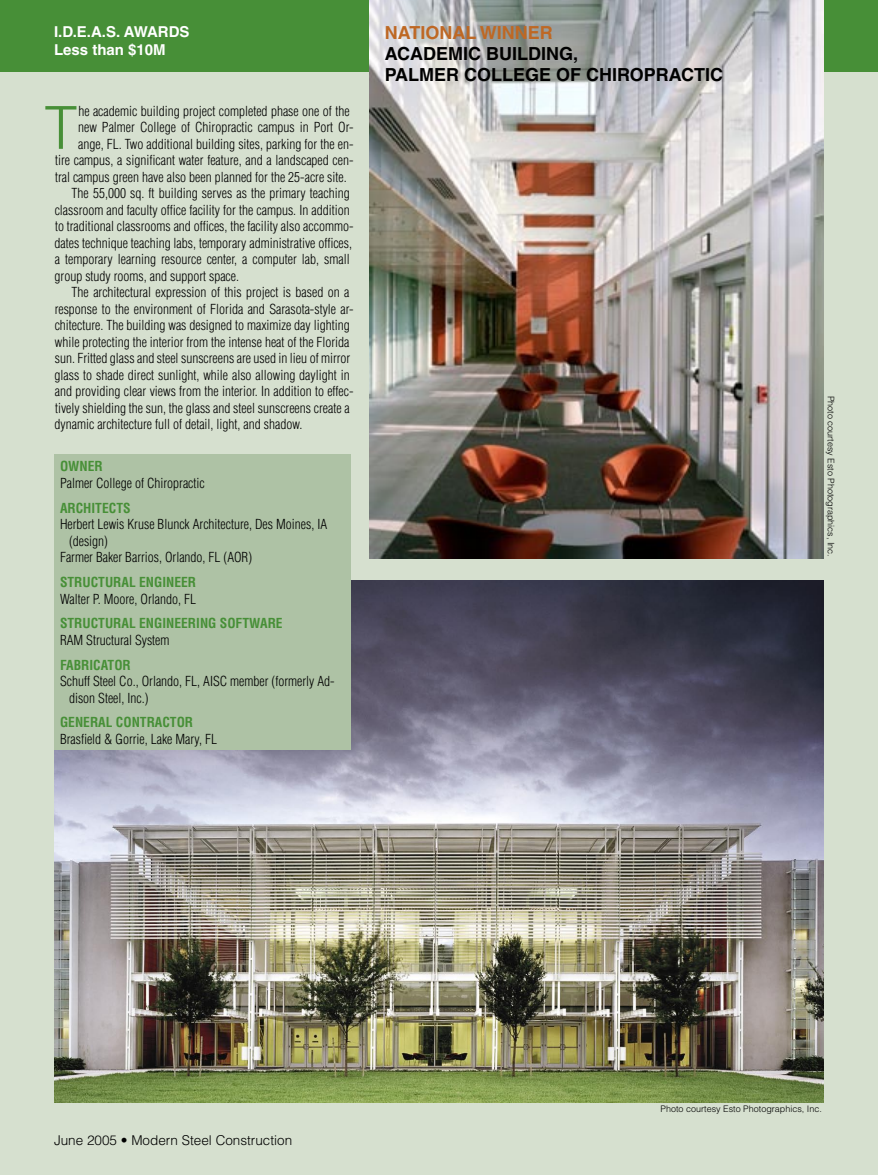
<style>
.page{position:relative;width:878px;height:1175px;background:#fff}
.page>*{position:absolute;margin:0;border:0;box-sizing:border-box;transform-origin:0 0}
.t1{font:300 59.4px "Helvetica";color:#478f37}
.t2{font:700 18px/21px "Helvetica";color:#000}
.t3{font:700 18px "Helvetica";color:#be6824}
.t4{font:700 15px/18px "Helvetica";color:#fff}
.t5{font:300 condensed 13.5px/16.5px "Helvetica";color:#000}
.t6{font:700 condensed 13.5px "Helvetica";color:#478f37}
.t7{font:300 13.5px "Helvetica";color:#000}
.t8{font:300 9px "Helvetica";color:#000}
</style>
<div class="page">
<div style="left:0;top:0;width:878px;height:1174px;background:#d6e0cf"></div>
<div style="left:0;top:0;width:878px;height:72px;background:#478f37"></div>
<img style="left:54px;top:581px;width:770px;height:522px">
<div style="left:54px;top:455px;width:296px;height:295px;background:#aec2a5"></div>
<img style="left:370px;top:0;width:453px;height:558px">
<p class="t4" style="left:54px;top:23px;width:137px">I.D.E.A.S. AWARDS<br>Less than $10M</p>
<h2 class="t3" style="left:385px;top:22px;width:169px">NATIONAL WINNER</h2>
<h2 class="t2" style="left:385px;top:43px;width:340px">ACADEMIC BUILDING,<br>PALMER COLLEGE OF CHIROPRACTIC</h2>
<h1 class="t1" style="left:44px;top:91px;width:34px">T</h1>
<p class="t5" style="left:78px;top:103px;width:273px">he academic building project completed phase one of the</p>
<p class="t5" style="left:78px;top:119px;width:277px">new Palmer College of Chiropractic campus in Port Or-</p>
<p class="t5" style="left:78px;top:136px;width:277px">ange, FL. Two additional building sites, parking for the en-</p>
<p class="t5" style="left:55px;top:152px;width:300px">tire campus, a significant water feature, and a landscaped cen-</p>
<p class="t5" style="left:55px;top:169px;width:293px">tral campus green have also been planned for the 25-acre site.</p>
<p class="t5" style="left:72px;top:185px;width:279px">The 55,000 sq. ft building serves as the primary teaching</p>
<p class="t5" style="left:55px;top:202px;width:296px">classroom and faculty office facility for the campus. In addition</p>
<p class="t5" style="left:55px;top:218px;width:300px">to traditional classrooms and offices, the facility also accommo-</p>
<p class="t5" style="left:55px;top:235px;width:299px">dates technique teaching labs, temporary administrative offices,</p>
<p class="t5" style="left:55px;top:251px;width:296px">a temporary learning resource center, a computer lab, small</p>
<p class="t5" style="left:55px;top:268px;width:186px">group study rooms, and support space.</p>
<p class="t5" style="left:72px;top:284px;width:279px">The architectural expression of this project is based on a</p>
<p class="t5" style="left:55px;top:301px;width:300px">response to the environment of Florida and Sarasota-style ar-</p>
<p class="t5" style="left:55px;top:317px;width:296px">chitecture. The building was designed to maximize day lighting</p>
<p class="t5" style="left:55px;top:334px;width:296px">while protecting the interior from the intense heat of the Florida</p>
<p class="t5" style="left:55px;top:350px;width:297px">sun. Fritted glass and steel sunscreens are used in lieu of mirror</p>
<p class="t5" style="left:55px;top:367px;width:296px">glass to shade direct sunlight, while also allowing daylight in</p>
<p class="t5" style="left:55px;top:383px;width:300px">and providing clear views from the interior. In addition to effec-</p>
<p class="t5" style="left:55px;top:400px;width:296px">tively shielding the sun, the glass and steel sunscreens create a</p>
<p class="t5" style="left:55px;top:416px;width:249px">dynamic architecture full of detail, light, and shadow.</p>
<p class="t6" style="left:60px;top:458px;width:44px">OWNER</p>
<p class="t5" style="left:60px;top:475px;width:146px">Palmer College of Chiropractic</p>
<p class="t6" style="left:60px;top:499px;width:72px">ARCHITECTS</p>
<p class="t5" style="left:60px;top:516px;width:268px">Herbert Lewis Kruse Blunck Architecture, Des Moines, IA</p>
<p class="t5" style="left:69px;top:532px;width:40px">(design)</p>
<p class="t5" style="left:60px;top:549px;width:193px">Farmer Baker Barrios, Orlando, FL (AOR)</p>
<p class="t6" style="left:60px;top:573px;width:138px">STRUCTURAL ENGINEER</p>
<p class="t5" style="left:60px;top:590px;width:137px">Walter P. Moore, Orlando, FL</p>
<p class="t6" style="left:60px;top:615px;width:224px">STRUCTURAL ENGINEERING SOFTWARE</p>
<p class="t5" style="left:60px;top:631px;width:111px">RAM Structural System</p>
<p class="t6" style="left:60px;top:656px;width:72px">FABRICATOR</p>
<p class="t5" style="left:69px;top:673px;width:267px;text-indent:-9px">Schuff Steel Co., Orlando, FL, AISC member (formerly Ad&shy;dison Steel, Inc.)</p>
<p class="t6" style="left:60px;top:714px;width:135px">GENERAL CONTRACTOR</p>
<p class="t5" style="left:60px;top:730px;width:158px">Brasfield &amp; Gorrie, Lake Mary, FL</p>
<p class="t8" style="left:836px;top:395px;width:163px;rotate:90deg">Photo courtesy Esto Photographics, Inc.</p>
<p class="t7" style="left:54px;top:1132px;width:240px">June 2005 • Modern Steel Construction</p>
<p class="t8" style="left:660px;top:1102px;width:163px">Photo courtesy Esto Photographics, Inc.</p>
</div>
